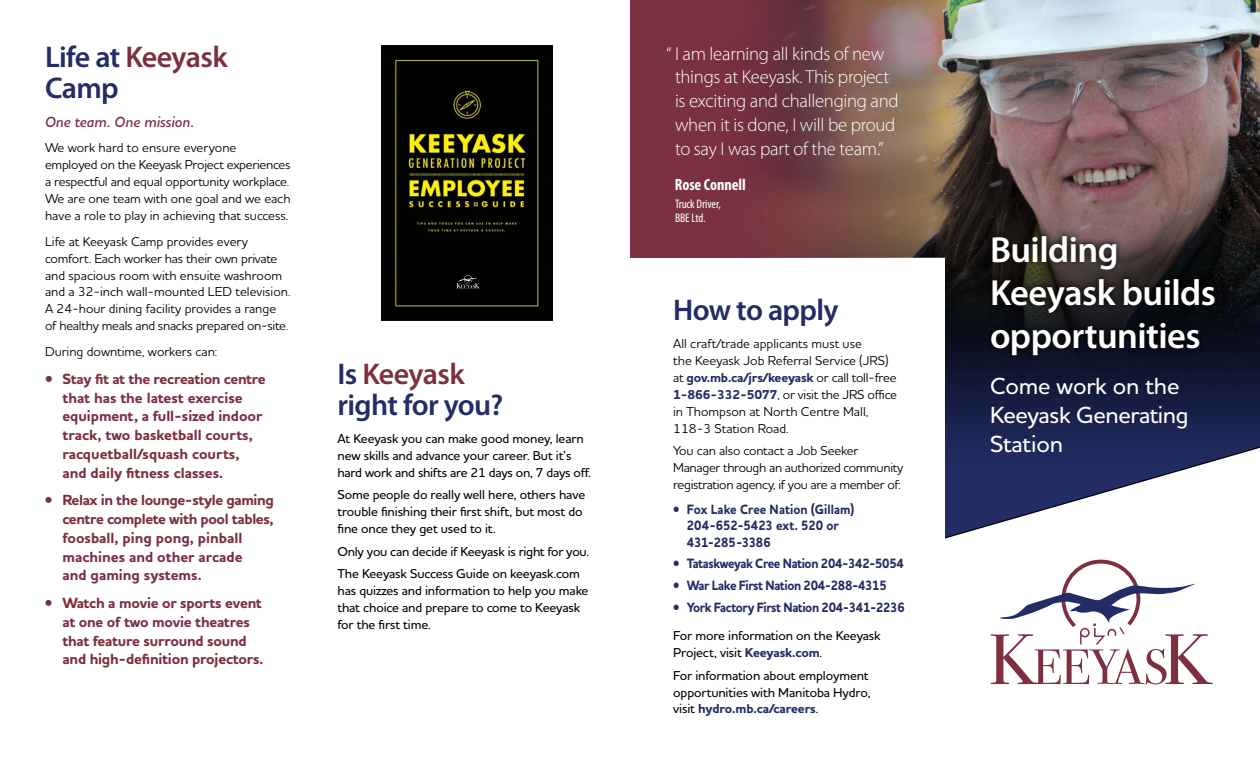
<style>
.page{position:relative;width:1260px;height:765px;background:#fff}
.page>*{position:absolute;margin:0;border:0;box-sizing:border-box;transform-origin:0 0}
.t1{font:600 36.38px/42.9px "Myriad Pro";letter-spacing:-.015em;color:#fff}
.t2{font:600 30px/31.2px "Myriad Pro";letter-spacing:-.02em;color:#232c64}
.t3{font:500 23.75px/28.8px "MH Houschka Std";letter-spacing:-.015em;color:#fff}
.t4{font:300 18.75px/23.8px "Myriad Pro";letter-spacing:-.015em;color:#fff}
.t5{font:700 condensed 16.25px "Myriad Pro";letter-spacing:-.005em;color:#fff}
.t6{font:700 expanded 15px/18.8px "MH Houschka Std";letter-spacing:-.015em;color:#7c303f}
.t7{font:italic 600 15px "MH Houschka Std";color:#7c303f}
.t8{font:700 expanded 13.75px "MH Houschka Std";letter-spacing:-.03em;color:#232c64;scale:.9 1}
.t9{font:700 expanded 13.75px/16.2px "MH Houschka Std";color:#232c64;scale:.9 1}
.t10{font:13.12px/16.9px "MH Houschka Std";letter-spacing:-.01em;color:#000}
.t11{font:500 13.12px/16.9px "MH Houschka Std";letter-spacing:-.01em;color:#000}
.t12{font:condensed 12.5px/13.8px "Myriad Pro";letter-spacing:-.005em;color:#fff}
.s1{color:#7c303f}
.s2{font-weight:700;font-stretch:expanded;color:#232c64}
</style>
<div class="page">
<img style="left:939px;top:0;width:321px;height:539px">
<svg style="left:991px;top:560px;width:222px;height:124px"></svg>
<img style="left:630px;top:0;width:309px;height:258px">
<img style="left:945px;top:280px;width:315px;height:257px">
<svg style="left:985px;top:229px;width:236px;height:133px"></svg>
<img style="left:381px;top:45px;width:172px;height:275px">
<svg style="left:456px;top:275px;width:24px;height:13px"></svg>
<h2 class="t2" style="left:45px;top:41px;width:184px">Life at <span class="s1">Keeyask<br></span>Camp</h2>
<p class="t7" style="left:45px;top:112px;width:151px">One team. One mission.</p>
<p class="t10" style="left:45px;top:139px;width:247px">We work hard to ensure everyone employed on the Keeyask Project experiences a respectful and equal opportunity workplace.<br>We are one team with one goal and we each have a role to play in achieving that success.</p>
<p class="t10" style="left:45px;top:233px;width:247px">Life at Keeyask Camp provides every comfort. Each worker has their own private and spacious room with ensuite washroom and a 32-inch wall-mounted LED television.<br>A 24-hour dining facility provides a range of healthy meals and snacks prepared on-site.</p>
<p class="t10" style="left:45px;top:343px;width:174px">During downtime, workers can:</p>
<p class="t6" style="left:63px;top:370px;width:205px;text-indent:-18px">• Stay fit at the recreation centre that has the latest exercise equipment, a full-sized indoor track, two basketball courts, racquetball/squash courts, and daily fitness classes.</p>
<p class="t6" style="left:63px;top:491px;width:213px;text-indent:-18px">• Relax in the lounge-style gaming centre complete with pool tables, foosball, ping pong, pinball machines and other arcade<br>and gaming systems.</p>
<p class="t6" style="left:63px;top:594px;width:202px;text-indent:-18px">• Watch a movie or sports event at one of two movie theatres that feature surround sound and high-definition projectors.</p>
<h2 class="t2" style="left:338px;top:357px;width:167px">Is <span class="s1">Keeyask </span>right for you?</h2>
<p class="t11" style="left:338px;top:430px;width:255px">At Keeyask you can make good money, learn new skills and advance your career. But it’s hard work and shifts are 21 days on, 7 days off.</p>
<p class="t11" style="left:338px;top:486px;width:249px">Some people do really well here, others have trouble finishing their first shift, but most do fine once they get used to it.</p>
<p class="t11" style="left:338px;top:540px;width:253px;line-height:22.5px">Only you can decide if Keeyask is right for you.<br>The Keeyask Success Guide on keeyask.com</p>
<p class="t11" style="left:338px;top:582px;width:252px">has quizzes and information to help you make that choice and prepare to come to Keeyask for the first time.</p>
<h3 class="t4" style="left:675px;top:41px;width:225px;text-indent:-9px">“ I am learning all kinds of new things at Keeyask. This project is exciting and challenging and when it is done, I will be proud to say I was part of the team.”</h3>
<p class="t5" style="left:675px;top:176px;width:72px">Rose Connell</p>
<p class="t12" style="left:675px;top:197px;width:47px">Truck Driver,<br>BBE Ltd.</p>
<h2 class="t2" style="left:673px;top:294px;width:167px">How to apply</h2>
<p class="t10" style="left:673px;top:335px;width:225px">All craft/trade applicants must use<br>the Keeyask Job Referral Service (JRS) at <span class="s2">gov.mb.ca/jrs/keeyask</span> or call toll-free <span class="s2">1-866-332-5077</span>, or visit the JRS office in Thompson at North Centre Mall, 118-3 Station Road.</p>
<p class="t10" style="left:673px;top:442px;width:232px">You can also contact a Job Seeker<br>Manager through an authorized community registration agency, if you are a member of:</p>
<p class="t9" style="left:687px;top:502px;width:188px;text-indent:-14px">• Fox Lake Cree Nation (Gillam)<br>204-652-5423 ext. 520 or<br>431-285-3386</p>
<p class="t8" style="left:673px;top:555px;width:258px">• Tataskweyak Cree Nation 204-342-5054</p>
<p class="t8" style="left:673px;top:577px;width:239px">• War Lake First Nation 204-288-4315</p>
<p class="t8" style="left:673px;top:599px;width:259px">• York Factory First Nation 204-341-2236</p>
<p class="t11" style="left:673px;top:627px;width:209px">For more information on the Keeyask<br>Project, visit <span class="s2">Keeyask.com</span>.</p>
<p class="t11" style="left:673px;top:666px;width:199px">For information about employment opportunities with Manitoba Hydro, visit <span class="s2">hydro.mb.ca/careers</span>.</p>
<h1 class="t1" style="left:990px;top:227px;width:228px">Building<br>Keeyask builds opportunities</h1>
<h3 class="t3" style="left:990px;top:371px;width:200px">Come work on the<br>Keeyask Generating<br>Station</h3>
</div>
